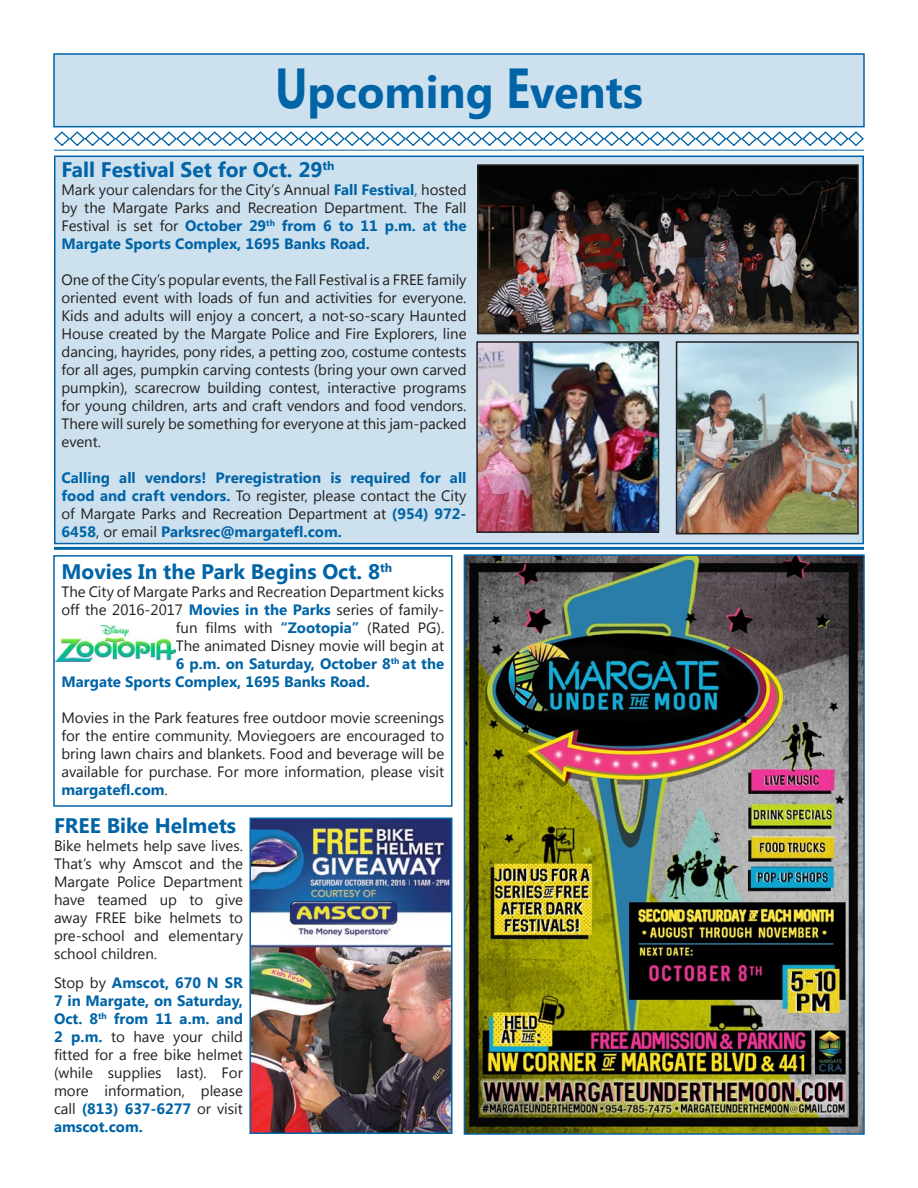
<style>
.page{position:relative;width:918px;height:1188px;background:#fff}
.page>*{position:absolute;margin:0;border:0;box-sizing:border-box;transform-origin:0 0}
.t1{font:700 45px "Segoe UI";color:#0064a7}
.t2{font:700 21px "Segoe UI";color:#0064a7}
.t3{font:15px/18px "Segoe UI";color:#231f20;text-align:justify}
.t4{font:700 15px/18px "Segoe UI";color:#0064a7;text-align:justify}
.s1{font-size:56.25px}
.s2{font-weight:700;color:#0064a7}
.s3{color:#0064a7}
.s4{font-weight:400;color:#231f20}
</style>
<div class="page">
<div style="left:54px;top:156px;width:810px;height:388px;background:#cce0ed;border:2px solid #0064a7"></div>
<svg style="left:54px;top:131px;width:810px;height:16px"></svg>
<hr style="left:54px;top:150px;width:810px;height:1px;background:#0064a7">
<div style="left:54px;top:54px;width:810px;height:73px;background:#cde0ed"></div>
<div style="left:53px;top:53px;width:812px;height:74px;border:2px solid #0064a7"></div>
<div style="left:53px;top:555px;width:400px;height:252px;border:2px solid #0064a7"></div>
<img style="left:480px;top:167px;width:376px;height:164px">
<div style="left:477px;top:164px;width:382px;height:170px;border:2px solid #231f20"></div>
<img style="left:479px;top:344px;width:177px;height:186px">
<div style="left:476px;top:341px;width:183px;height:192px;border:2px solid #231f20"></div>
<img style="left:679px;top:344px;width:177px;height:187px">
<div style="left:676px;top:341px;width:183px;height:193px;border:2px solid #231f20"></div>
<hr style="left:54px;top:547px;width:810px;height:3px;background:#0064a7">
<img style="left:252px;top:821px;width:198px;height:310px">
<div style="left:249px;top:818px;width:204px;height:316px;border:2px solid #0064a7"></div>
<img style="left:467px;top:557px;width:395px;height:575px">
<div style="left:464px;top:554px;width:401px;height:581px;border:2px solid #0064a7"></div>
<img style="left:56px;top:626px;width:120px;height:36px">
<p class="t1" style="left:275px;top:60px;width:369px"><span class="s1">U</span>pcoming <span class="s1">E</span>vents</p>
<p class="t2" style="left:62px;top:154px;width:275px">Fall Festival Set for Oct. 29<sup>th</sup></p>
<p class="t3" style="left:62px;top:180px;width:407px">Mark your calendars for the City’s Annual <span class="s2">Fall Festival</span><span class="s3">,</span> hosted by the Margate Parks and Recreation Department. The Fall Festival is set for <span class="s2">October 29</span><sup>th</sup> <span class="s2">from 6 to 11 p.m. at the Margate Sports Complex, 1695 Banks Road.</span></p>
<p class="t3" style="left:62px;top:270px;width:407px">One of the City’s popular events, the Fall Festival is a FREE family oriented event with loads of fun and activities for everyone.<br>Kids and adults will enjoy a concert, a not-so-scary Haunted House created by the Margate Police and Fire Explorers, line dancing, hayrides, pony rides, a petting zoo, costume contests for all ages, pumpkin carving contests (bring your own carved pumpkin), scarecrow building contest, interactive programs for young children, arts and craft vendors and food vendors.<br>There will surely be something for everyone at this jam-packed event.</p>
<p class="t4" style="left:62px;top:468px;width:407px">Calling all vendors! Preregistration is required for all food and craft vendors. <span class="s4">To register, please contact the City of Margate Parks and Recreation Department at</span> (954) 972- 6458<span class="s4">, or email</span> Parksrec@margatefl.com.</p>
<p class="t2" style="left:62px;top:556px;width:332px">Movies In the Park Begins Oct. 8<sup>th</sup></p>
<p class="t3" style="left:62px;top:582px;width:384px">The City of Margate Parks and Recreation Department kicks</p>
<p class="t3" style="left:62px;top:600px;width:384px">off the 2016-2017 <span class="s2">Movies in the Parks</span> series of family-</p>
<p class="t3" style="left:176px;top:618px;width:270px">fun films with <span class="s2">“Zootopia”</span> (Rated PG).</p>
<p class="t3" style="left:176px;top:636px;width:270px">The animated Disney movie will begin at</p>
<p class="t4" style="left:176px;top:654px;width:270px">6 p.m. on Saturday, October 8<sup>th</sup> at the</p>
<p class="t4" style="left:62px;top:672px;width:310px">Margate Sports Complex, 1695 Banks Road.</p>
<p class="t3" style="left:62px;top:708px;width:384px">Movies in the Park features free outdoor movie screenings for the entire community. Moviegoers are encouraged to bring lawn chairs and blankets. Food and beverage will be available for purchase. For more information, please visit <span class="s2">margatefl.com</span>.</p>
<p class="t2" style="left:54px;top:810px;width:184px">FREE Bike Helmets</p>
<p class="t3" style="left:54px;top:836px;width:191px">Bike helmets help save lives.<br>That’s why Amscot and the Margate Police Department have teamed up to give away FREE bike helmets to pre-school and elementary school children.</p>
<p class="t3" style="left:54px;top:973px;width:191px">Stop by <span class="s2">Amscot, 670 N SR 7 in Margate, on Saturday, Oct. 8</span><sup>th</sup> <span class="s2">from 11 a.m. and 2 p.m.</span> to have your child fitted for a free bike helmet (while supplies last). For more information, please call <span class="s2">(813) 637-6277</span> or visit <span class="s2">amscot.com.</span></p>
</div>
